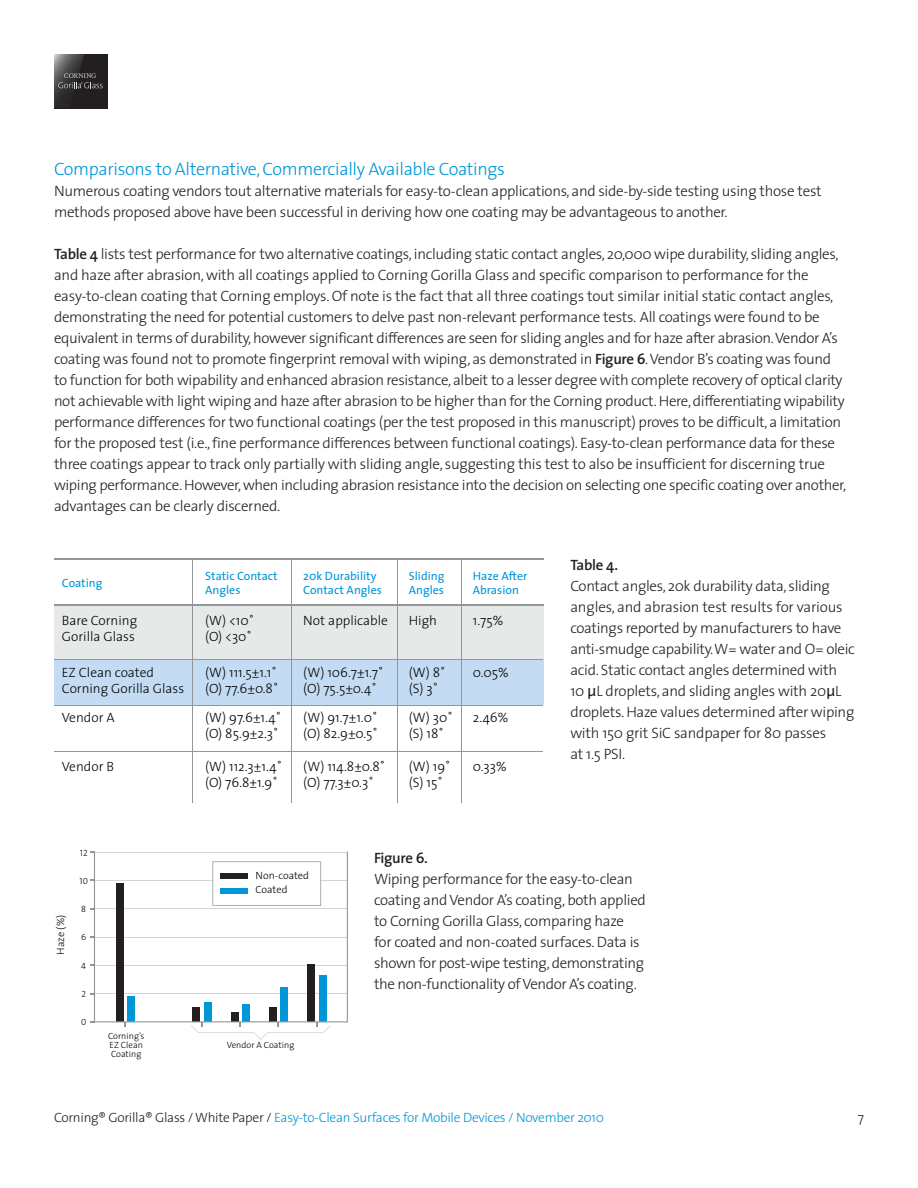
<style>
.page{position:relative;width:918px;height:1188px;background:#fff}
.page>*{position:absolute;margin:0;border:0;box-sizing:border-box;transform-origin:0 0}
.t1{font:300 18px "The Sans";letter-spacing:-.02em;color:#0096d7}
.t2{font:300 15px/21px "The Sans";letter-spacing:-.02em;color:#231f20}
.t3{font:600 15px "The Sans";letter-spacing:-.02em;color:#231f20}
.t4{font:300 13.5px/16.2px "The Sans";color:#020303}
.t5{font:300 13.5px "The Sans";letter-spacing:-.02em;color:#0096d7}
.t6{font:300 13.5px "The Sans";color:#231f20}
.t7{font:12px/14.4px "The Sans";color:#0096d7}
.t8{font:300 10.5px/13.8px "The Sans";color:#020303}
.t9{font:300 9px/9px "The Sans";color:#020303}
.t10{font:9px "The Sans Light Caps";color:#020303}
.s1{font-weight:600}
.s2{font-family:"Lucida Grande";font-weight:400}
.s3{color:#231f20}
</style>
<div class="page">
<div style="left:54px;top:54px;width:53px;height:54px;background:#231f20"></div>
<svg style="left:54px;top:54px;width:49px;height:54px"></svg>
<div style="left:54px;top:605px;width:489px;height:54px;background:#e7e8e8"></div>
<div style="left:54px;top:660px;width:489px;height:45px;background:#c4dcf3"></div>
<hr style="left:192px;top:559px;width:1px;height:244px;background:#939598">
<hr style="left:291px;top:559px;width:1px;height:244px;background:#939598">
<hr style="left:397px;top:559px;width:1px;height:244px;background:#939598">
<hr style="left:462px;top:559px;width:1px;height:244px;background:#939598">
<hr style="left:54px;top:558px;width:489px;height:2px;background:#939598">
<hr style="left:54px;top:604px;width:489px;height:2px;background:#939598">
<hr style="left:54px;top:659px;width:489px;height:1px;background:#939598">
<hr style="left:54px;top:705px;width:489px;height:1px;background:#939598">
<hr style="left:54px;top:751px;width:489px;height:1px;background:#939598">
<svg style="left:91px;top:851px;width:257px;height:189px"></svg>
<p class="t1" style="left:54px;top:162px;width:452px">Comparisons to Alternative, Commercially Available Coatings</p>
<p class="t2" style="left:54px;top:182px;width:769px">Numerous coating vendors tout alternative materials for easy-to-clean applications, and side-by-side testing using those test methods proposed above have been successful in deriving how one coating may be advantageous to another.</p>
<p class="t2" style="left:54px;top:245px;width:794px"><span class="s1">Table 4</span> lists test performance for two alternative coatings, including static contact angles, 20,000 wipe durability, sliding angles, and haze after abrasion, with all coatings applied to Corning Gorilla Glass and specific comparison to performance for the easy-to-clean coating that Corning employs. Of note is the fact that all three coatings tout similar initial static contact angles, demonstrating the need for potential customers to delve past non-relevant performance tests. All coatings were found to be equivalent in terms of durability, however significant differences are seen for sliding angles and for haze after abrasion.Vendor A’s coating was found not to promote fingerprint removal with wiping, as demonstrated in <span class="s1">Figure 6</span>.Vendor B’s coating was found to function for both wipability and enhanced abrasion resistance, albeit to a lesser degree with complete recovery of optical clarity not achievable with light wiping and haze after abrasion to be higher than for the Corning product. Here, differentiating wipability performance differences for two functional coatings (per the test proposed in this manuscript) proves to be difficult, a limitation for the proposed test (i.e., fine performance differences between functional coatings). Easy-to-clean performance data for these three coatings appear to track only partially with sliding angle, suggesting this test to also be insufficient for discerning true wiping performance. However, when including abrasion resistance into the decision on selecting one specific coating over another, advantages can be clearly discerned.</p>
<p class="t7" style="left:62px;top:577px;width:42px">Coating</p>
<p class="t4" style="left:62px;top:614px;width:77px">Bare Corning<br>Gorilla Glass</p>
<p class="t4" style="left:62px;top:666px;width:124px">EZ Clean coated<br>Corning Gorilla Glass</p>
<p class="t4" style="left:62px;top:711px;width:54px">Vendor A</p>
<p class="t4" style="left:62px;top:759px;width:54px">Vendor B</p>
<p class="t7" style="left:205px;top:570px;width:74px">Static Contact<br>Angles</p>
<p class="t4" style="left:205px;top:614px;width:51px">(W) &lt;10˚ (O) &lt;30˚</p>
<p class="t4" style="left:205px;top:666px;width:75px">(W) 111.5±1.1˚ (O) 77.6±0.8˚</p>
<p class="t4" style="left:205px;top:711px;width:77px">(W) 97.6±1.4˚ (O) 85.9±2.3˚</p>
<p class="t4" style="left:205px;top:759px;width:78px">(W) 112.3±1.4˚ (O) 76.8±1.9˚</p>
<p class="t7" style="left:303px;top:570px;width:80px">20k Durability<br>Contact Angles</p>
<p class="t7" style="left:409px;top:570px;width:37px">Sliding<br>Angles</p>
<p class="t7" style="left:473px;top:570px;width:56px">Haze After<br>Abrasion</p>
<p class="t4" style="left:303px;top:614px;width:86px">Not applicable</p>
<p class="t4" style="left:303px;top:666px;width:82px">(W) 106.7±1.7˚ (O) 75.5±0.4˚</p>
<p class="t4" style="left:303px;top:711px;width:76px">(W) 91.7±1.0˚ (O) 82.9±0.5˚</p>
<p class="t4" style="left:409px;top:614px;width:30px">High</p>
<p class="t4" style="left:409px;top:666px;width:38px">(W) 8˚ (S) 3˚</p>
<p class="t4" style="left:409px;top:711px;width:46px">(W) 30˚ (S) 18˚</p>
<p class="t4" style="left:473px;top:614px;width:32px">1.75%</p>
<p class="t4" style="left:473px;top:666px;width:37px">0.05%</p>
<p class="t4" style="left:473px;top:711px;width:37px">2.46%</p>
<p class="t4" style="left:303px;top:759px;width:84px">(W) 114.8±0.8˚ (O) 77.3±0.3˚</p>
<p class="t4" style="left:409px;top:759px;width:43px">(W) 19˚ (S) 15˚</p>
<p class="t4" style="left:473px;top:759px;width:35px">0.33%</p>
<p class="t3" style="left:570px;top:559px;width:49px">Table 4.</p>
<p class="t2" style="left:570px;top:577px;width:286px">Contact angles, 20k durability data, sliding angles, and abrasion test results for various coatings reported by manufacturers to have anti-smudge capability.W= water and O= oleic acid. Static contact angles determined with<br>10 <span class="s2">µ</span>L droplets, and sliding angles with 20<span class="s2">µ</span>L droplets. Haze values determined after wiping with 150 grit SiC sandpaper for 80 passes<br>at 1.5 PSI.</p>
<p class="t8" style="left:55px;top:955px;width:41px;rotate:-90deg">Haze (%)</p>
<p class="t10" style="left:80px;top:847px;width:9px">12</p>
<p class="t10" style="left:80px;top:875px;width:10px">10</p>
<p class="t10" style="left:81px;top:903px;width:6px">8</p>
<p class="t10" style="left:81px;top:932px;width:7px">6</p>
<p class="t10" style="left:81px;top:960px;width:6px">4</p>
<p class="t10" style="left:81px;top:988px;width:6px">2</p>
<p class="t10" style="left:81px;top:1017px;width:7px">0</p>
<p class="t8" style="left:256px;top:870px;width:55px">Non-coated<br>Coated</p>
<p class="t3" style="left:374px;top:852px;width:55px">Figure 6.</p>
<p class="t2" style="left:374px;top:870px;width:273px">Wiping performance for the easy-to-clean coating and Vendor A’s coating, both applied to Corning Gorilla Glass, comparing haze<br>for coated and non-coated surfaces. Data is shown for post-wipe testing, demonstrating the non-functionality of Vendor A’s coating.</p>
<p class="t9" style="left:108px;top:1033px;width:38px">Corning’s<br>EZ Clean<br>Coating</p>
<p class="t9" style="left:227px;top:1042px;width:69px">Vendor A Coating</p>
<p class="t5" style="left:54px;top:1113px;width:552px"><span class="s3">Corning® Gorilla® Glass / White Paper /</span> Easy-to-Clean Surfaces for Mobile Devices / November 2010</p>
<p class="t6" style="left:858px;top:1113px;width:8px">7</p>
</div>
